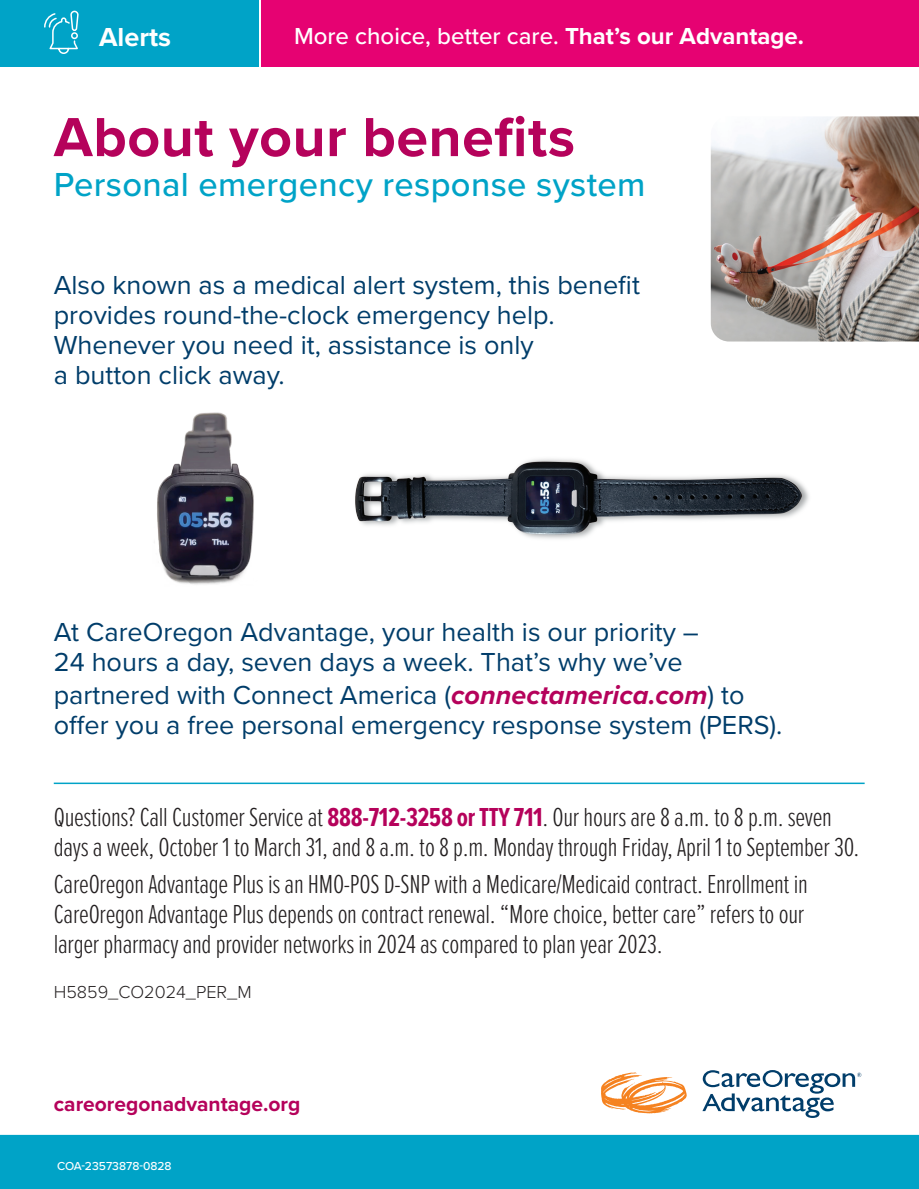
<style>
.page{position:relative;width:919px;height:1189px;background:#fff}
.page>*{position:absolute;margin:0;border:0;box-sizing:border-box;transform-origin:0 0}
.t1{font:700 57px "Proxima Nova";letter-spacing:.01em;color:#b5025b}
.t2{font:500 34.5px "Proxima Nova";letter-spacing:.01em;color:#00a3c7}
.t3{font:300 27px/30px "Proxima Nova Ex Cn";letter-spacing:-.01em;color:#231f20}
.t4{font:27px/30px "Proxima Nova";color:#003d6a}
.t5{font:700 27px "Proxima Nova";color:#fff}
.t6{font:500 24px "Proxima Nova";color:#fff}
.t7{font:700 21px "Proxima Nova";color:#b5025b}
.t8{font:300 18px "Proxima Nova";color:#231f20}
.t9{font:500 12px "Proxima Nova";color:#fff}
.s1{font-weight:700}
.s2{font-weight:700;font-style:italic;color:#b5025b}
.s3{font-weight:700;color:#b5025b}
</style>
<div class="page">
<img style="left:710px;top:116px;width:208px;height:226px">
<div style="left:0;top:0;width:258px;height:66px;background:#00a3c7"></div>
<div style="left:261px;top:0;width:657px;height:66px;background:#e60272"></div>
<div style="left:0;top:1134px;width:918px;height:54px;background:#00a3c7"></div>
<hr style="left:54px;top:782px;width:810px;height:1px;background:#00a3c7">
<svg style="left:44px;top:10px;width:35px;height:44px"></svg>
<svg style="left:601px;top:1072px;width:85px;height:41px"></svg>
<svg style="left:702px;top:1070px;width:159px;height:47px"></svg>
<img style="left:355px;top:459px;width:454px;height:80px">
<img style="left:157px;top:412px;width:97px;height:173px">
<p class="t5" style="left:99px;top:17px;width:73px">Alerts</p>
<p class="t6" style="left:294px;top:18px;width:511px">More choice, better care. <span class="s1">That’s our Advantage.</span></p>
<h1 class="t1" style="left:54px;top:94px;width:522px">About your benefits</h1>
<p class="t2" style="left:54px;top:158px;width:593px">Personal emergency response system</p>
<p class="t4" style="left:54px;top:268px;width:587px">Also known as a medical alert system, this benefit provides round-the-clock emergency help.<br>Whenever you need it, assistance is only<br>a button click away.</p>
<p class="t4" style="left:54px;top:616px;width:646px">At CareOregon Advantage, your health is our priority –<br>24 hours a day, seven days a week. That’s why we’ve</p>
<p class="t4" style="left:54px;top:679px;width:729px">partnered with Connect America (<span class="s2">connectamerica.com</span>) to offer you a free personal emergency response system (PERS).</p>
<p class="t3" style="left:54px;top:800px;width:806px">Questions? Call Customer Service at <span class="s3">888-712-3258 or TTY 711</span>. Our hours are 8 a.m. to 8 p.m. seven days a week, October 1 to March 31, and 8 a.m. to 8 p.m. Monday through Friday, April 1 to September 30.</p>
<p class="t3" style="left:54px;top:867px;width:755px">CareOregon Advantage Plus is an HMO-POS D-SNP with a Medicare/Medicaid contract. Enrollment in<br>CareOregon Advantage Plus depends on contract renewal. “More choice, better care” refers to our larger pharmacy and provider networks in 2024 as compared to plan year 2023.</p>
<p class="t8" style="left:54px;top:978px;width:199px">H5859_CO2024_PER_M</p>
<p class="t7" style="left:54px;top:1088px;width:248px">careoregonadvantage.org</p>
<p class="t9" style="left:57px;top:1156px;width:116px">COA-23573878-0828</p>
</div>
